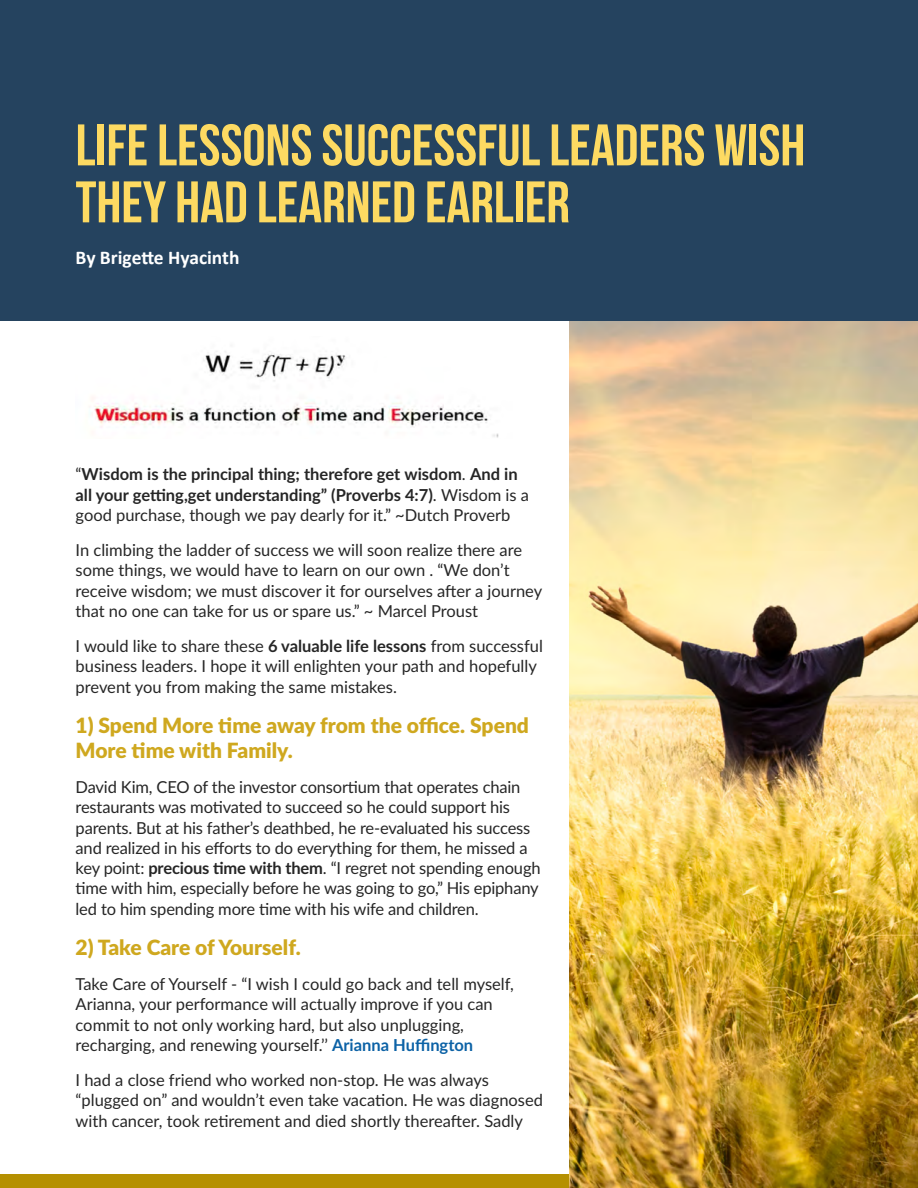
<style>
.page{position:relative;width:918px;height:1188px;background:#fff}
.page>*{position:absolute;margin:0;border:0;box-sizing:border-box;transform-origin:0 0}
.t1{font:700 58.5px/57px "Bebas Neue";color:#fdda62}
.t2{font:900 21px/25.2px "Lato";color:#cfa81f}
.t3{font:700 19.5px "Calibri";color:#fff}
.t4{font:16.5px/20.2px "Lato";color:#262626}
.t5{font:700 16.5px/20.2px "Lato";color:#262626}
.s1{font-weight:400}
.s2{font-weight:700}
.s3{font-weight:700;color:#0c62a6}
</style>
<div class="page">
<img style="left:92px;top:351px;width:407px;height:87px">
<div style="left:0;top:1174px;width:785px;height:14px;background:#b59001"></div>
<img style="left:569px;top:321px;width:349px;height:867px">
<div style="left:0;top:0;width:918px;height:321px;background:#25435f"></div>
<h1 class="t1" style="left:76px;top:116px;width:731px">LIFE LESSONS SUCCESSFUL LEADERS WISH<br>THEY HAD LEARNED EARLIER</h1>
<p class="t3" style="left:76px;top:245px;width:165px">By Brigette Hyacinth</p>
<p class="t5" style="left:76px;top:463px;width:455px"><span class="s1">“</span>Wisdom is the principal thing; therefore get wisdom<span class="s1">.</span> And in all your getting,get understanding” (Proverbs 4:7)<span class="s1">. Wisdom is a good purchase, though we pay dearly for it.” ~Dutch Proverb</span></p>
<p class="t4" style="left:76px;top:539px;width:468px">In climbing the ladder of success we will soon realize there are some things, we would have to learn on our own . “We don’t receive wisdom; we must discover it for ourselves after a journey that no one can take for us or spare us.” ~ Marcel Proust</p>
<p class="t4" style="left:76px;top:635px;width:469px">I would like to share these <span class="s2">6 valuable life lessons</span> from successful business leaders. I hope it will enlighten your path and hopefully prevent you from making the same mistakes.</p>
<p class="t2" style="left:76px;top:712px;width:455px">1) Spend More time away from the office. Spend<br>More time with Family.</p>
<p class="t4" style="left:76px;top:776px;width:467px">David Kim, CEO of the investor consortium that operates chain restaurants was motivated to succeed so he could support his parents. But at his father’s deathbed, he re-evaluated his success and realized in his efforts to do everything for them, he missed a key point: <span class="s2">precious time with them</span>. “I regret not spending enough time with him, especially before he was going to go,” His epiphany led to him spending more time with his wife and children.</p>
<p class="t2" style="left:76px;top:934px;width:227px">2) Take Care of Yourself.</p>
<p class="t4" style="left:76px;top:973px;width:440px">Take Care of Yourself - “I wish I could go back and tell myself, Arianna, your performance will actually improve if you can commit to not only working hard, but also unplugging, recharging, and renewing yourself.’’ <span class="s3">Arianna Huffington</span></p>
<p class="t4" style="left:76px;top:1069px;width:469px">I had a close friend who worked non-stop. He was always “plugged on” and wouldn’t even take vacation. He was diagnosed with cancer, took retirement and died shortly thereafter. Sadly</p>
</div>
